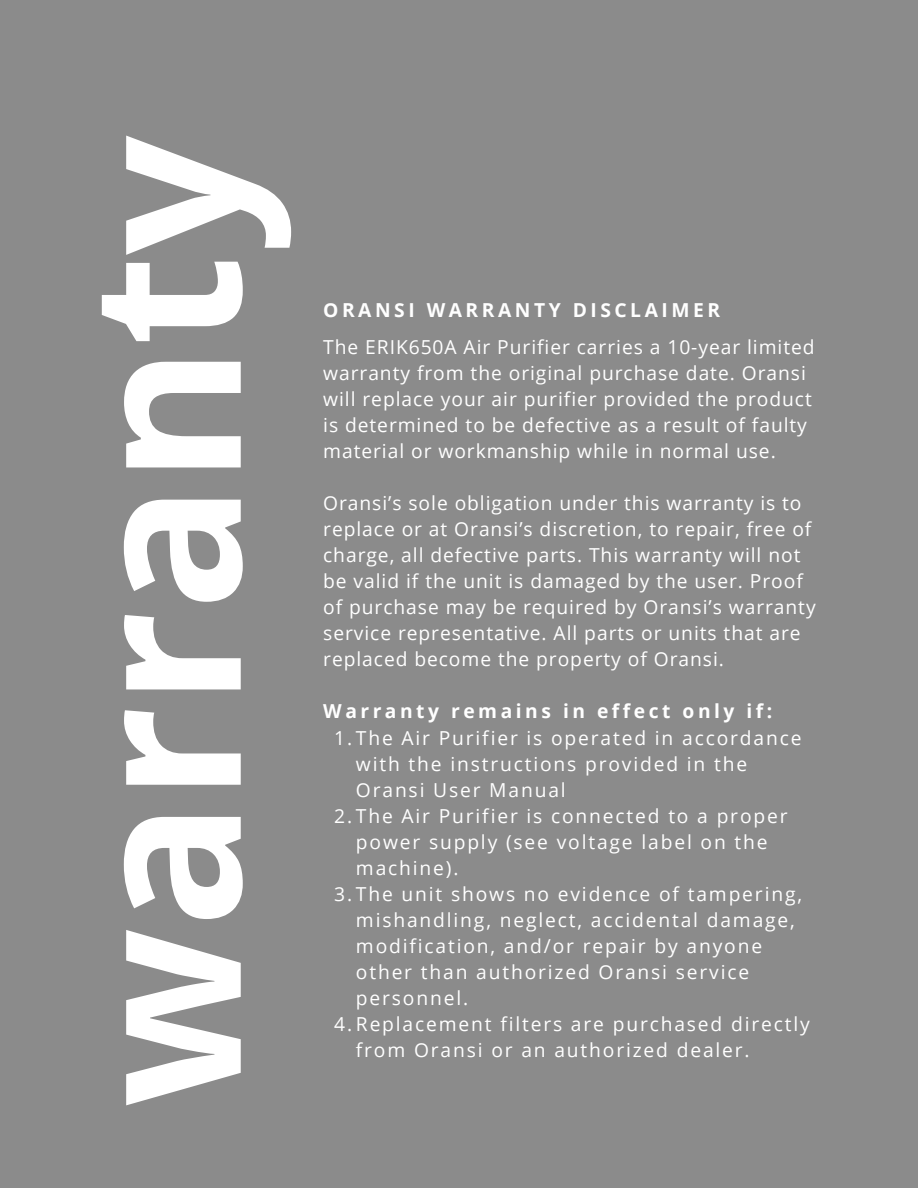
<style>
.page{position:relative;width:918px;height:1188px;background:#8b8b8b}
.page>*{position:absolute;margin:0;border:0;box-sizing:border-box;transform-origin:0 0}
.t1{font:700 209.85px "Open Sans";color:#fff}
.t2{font:19.2px/26.1px "Open Sans";letter-spacing:.05em;color:#fff}
.t3{font:19.2px/26.1px "Open Sans";letter-spacing:.095em;color:#fff}
.t4{font:700 19.2px "Open Sans";letter-spacing:.185em;color:#fff}
</style>
<div class="page">
<p class="t1" style="left:17px;top:1107px;width:973px;rotate:-90deg">warranty</p>
<p class="t4" style="left:323px;top:297px;width:398px">ORANSI WARRANTY DISCLAIMER</p>
<p class="t2" style="left:323px;top:334px;width:493px">The ERIK650A Air Purifier carries a 10-year limited warranty from the original purchase date. Oransi will replace your air purifier provided the product is determined to be defective as a result of faulty material or workmanship while in normal use.</p>
<p class="t2" style="left:323px;top:490px;width:494px">Oransi’s sole obligation under this warranty is to replace or at Oransi’s discretion, to repair, free of charge, all defective parts. This warranty will not be valid if the unit is damaged by the user. Proof of purchase may be required by Oransi’s warranty service representative. All parts or units that are replaced become the property of Oransi.</p>
<p class="t4" style="left:323px;top:698px;width:451px">Warranty remains in effect only if:</p>
<p class="t3" style="left:356px;top:724px;width:447px;text-indent:-22px">1.The Air Purifier is operated in accordance with the instructions provided in the<br>Oransi User Manual</p>
<p class="t3" style="left:356px;top:802px;width:433px;text-indent:-22px">2.The Air Purifier is connected to a proper power supply (see voltage label on the machine).</p>
<p class="t3" style="left:356px;top:880px;width:448px;text-indent:-22px">3.The unit shows no evidence of tampering, mishandling, neglect, accidental damage, modification, and/or repair by anyone other than authorized Oransi service personnel.</p>
<p class="t3" style="left:356px;top:1010px;width:455px;text-indent:-22px">4.Replacement filters are purchased directly from Oransi or an authorized dealer.</p>
</div>
